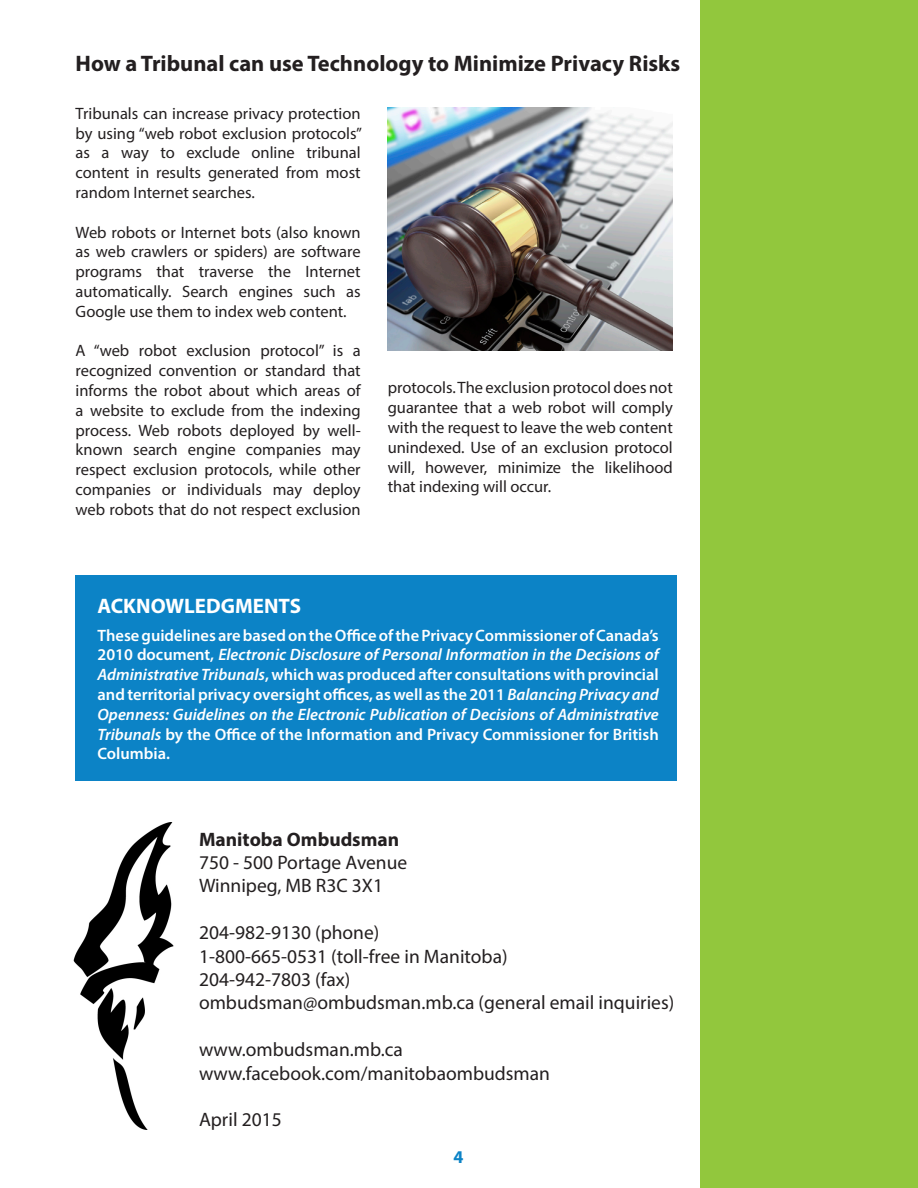
<style>
.page{position:relative;width:918px;height:1188px;background:#fff}
.page>*{position:absolute;margin:0;border:0;box-sizing:border-box;transform-origin:0 0}
.t1{font:700 22.5px "Myriad Pro";color:#231f20}
.t2{font:700 21px "Myriad Pro";color:#fff}
.t3{font:19.5px "Myriad Pro";color:#231f20}
.t4{font:700 19.5px "Myriad Pro";color:#231f20}
.t5{font:700 18px "Myriad Pro";color:#0c83c6}
.t6{font:16.5px/19.8px "Myriad Pro";color:#231f20;text-align:justify}
.t7{font:600 16.5px/19.8px "Myriad Pro";color:#fff;text-align:justify}
.s1{font-style:italic}
</style>
<div class="page">
<div style="left:701px;top:0;width:217px;height:1188px;background:#92c73d"></div>
<div style="left:75px;top:576px;width:602px;height:205px;background:#0c83c6"></div>
<img style="left:387px;top:107px;width:285px;height:243px">
<img style="left:73px;top:822px;width:101px;height:308px">
<p class="t1" style="left:76px;top:49px;width:606px">How a Tribunal can use Technology to Minimize Privacy Risks</p>
<p class="t6" style="left:76px;top:103px;width:288px">Tribunals can increase privacy protection by using “web robot exclusion protocols” as a way to exclude online tribunal content in results generated from most random Internet searches.</p>
<p class="t6" style="left:76px;top:222px;width:287px">Web robots or Internet bots (also known as web crawlers or spiders) are software programs that traverse the Internet automatically. Search engines such as Google use them to index web content.</p>
<p class="t6" style="left:76px;top:341px;width:287px">A “web robot exclusion protocol” is a recognized convention or standard that informs the robot about which areas of a website to exclude from the indexing process. Web robots deployed by well&shy;known search engine companies may respect exclusion protocols, while other companies or individuals may deploy web robots that do not respect exclusion</p>
<p class="t6" style="left:388px;top:378px;width:287px">protocols. The exclusion protocol does not guarantee that a web robot will comply with the request to leave the web content unindexed. Use of an exclusion protocol will, however, minimize the likelihood that indexing will occur.</p>
<p class="t2" style="left:98px;top:592px;width:205px">ACKNOWLEDGMENTS</p>
<p class="t7" style="left:98px;top:625px;width:563px">These guidelines are based on the Office of the Privacy Commissioner of Canada’s 2010 document, <span class="s1">Electronic Disclosure of Personal Information in the Decisions of Administrative Tribunals</span>, which was produced after consultations with provincial and territorial privacy oversight offices, as well as the 2011 <span class="s1">Balancing Privacy and Openness: Guidelines on the Electronic Publication of Decisions of Administrative Tribunals</span> by the Office of the Information and Privacy Commissioner for British Columbia.</p>
<p class="t4" style="left:199px;top:826px;width:202px">Manitoba Ombudsman</p>
<p class="t3" style="left:199px;top:850px;width:210px">750 - 500 Portage Avenue</p>
<p class="t3" style="left:199px;top:874px;width:186px">Winnipeg, MB R3C 3X1</p>
<p class="t3" style="left:199px;top:921px;width:182px">204-982-9130 (phone)</p>
<p class="t3" style="left:199px;top:944px;width:310px">1-800-665-0531 (toll-free in Manitoba)</p>
<p class="t3" style="left:199px;top:967px;width:153px">204-942-7803 (fax)</p>
<p class="t3" style="left:199px;top:991px;width:477px">ombudsman@ombudsman.mb.ca (general email inquiries)</p>
<p class="t3" style="left:199px;top:1038px;width:205px">www.ombudsman.mb.ca</p>
<p class="t3" style="left:199px;top:1061px;width:353px">www.facebook.com/manitobaombudsman</p>
<p class="t3" style="left:199px;top:1108px;width:84px">April 2015</p>
<p class="t5" style="left:454px;top:1145px;width:11px">4</p>
</div>
